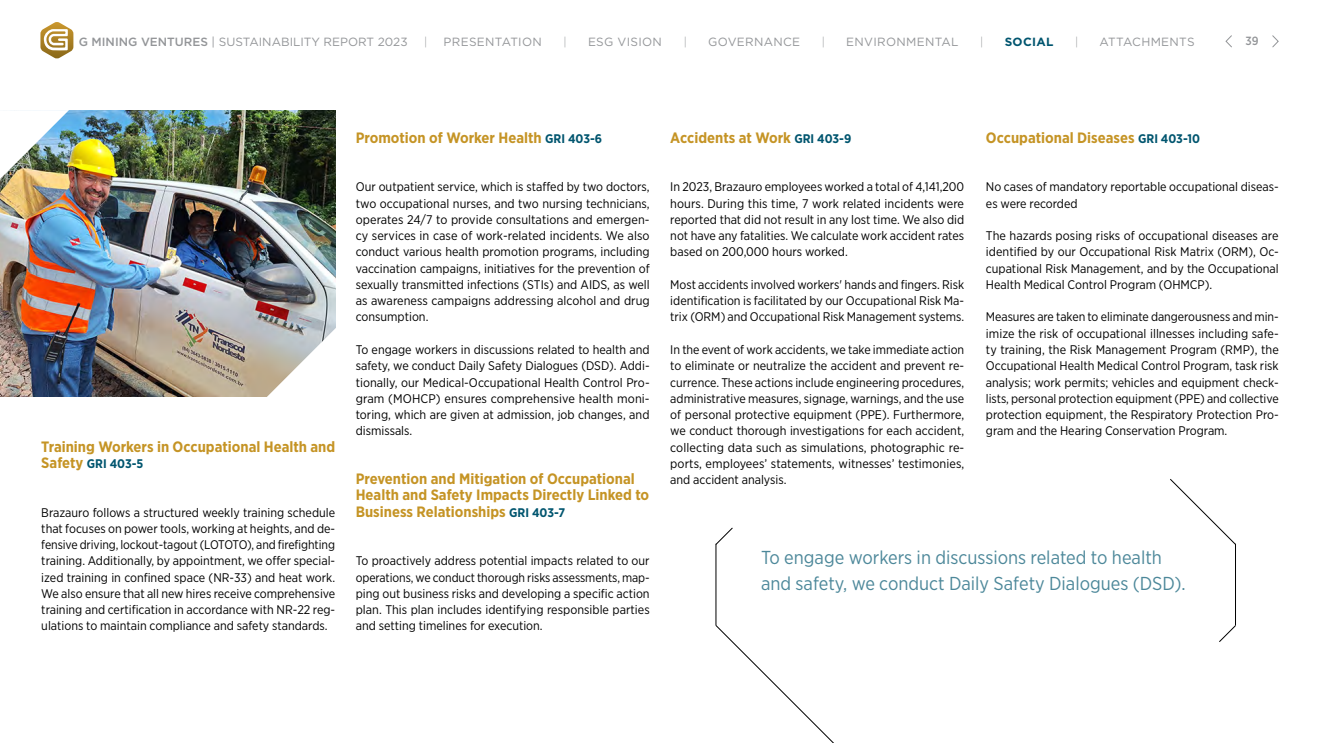
<style>
.page{position:relative;width:1320px;height:743px;background:#fff}
.page>*{position:absolute;margin:0;border:0;box-sizing:border-box;transform-origin:0 0}
.t1{font:18.75px/26.2px "Gotham Narrow";color:#4d889a}
.t2{font:700 15px/16.2px "Gotham Narrow";color:#c59425}
.t3{font:12.5px/16.2px "Gotham Narrow";color:#000;text-align:justify}
.t4{font:700 12.5px "Gotham Narrow";color:#00556f}
.t5{font:11.88px "Gotham";letter-spacing:.025em;color:#939598}
.t6{font:11.88px "Gotham";color:#939598}
.t7{font:300 11.88px "Gotham Narrow";color:#939598}
.t8{font:700 11.88px "Gotham";letter-spacing:.025em;color:#00556f}
.t9{font:500 11.88px "Gotham Narrow";color:#939598}
.s1{font-weight:500}
.s2{font-size:15px;color:#c59425}
.s3{font-size:12.5px;color:#00556f}
</style>
<div class="page">
<img style="left:0;top:110px;width:335px;height:287px">
<svg style="left:264px;top:327px;width:72px;height:70px"></svg>
<img style="left:0;top:110px;width:69px;height:69px">
<hr style="left:716px;top:543px;width:1px;height:82px;background:#000">
<svg style="left:715px;top:625px;width:118px;height:117px"></svg>
<svg style="left:715px;top:527px;width:18px;height:18px"></svg>
<hr style="left:1235px;top:543px;width:1px;height:82px;background:#000">
<svg style="left:1219px;top:625px;width:17px;height:17px"></svg>
<svg style="left:1170px;top:479px;width:66px;height:66px"></svg>
<svg style="left:1225px;top:35px;width:7px;height:13px"></svg>
<svg style="left:1272px;top:35px;width:7px;height:13px"></svg>
<svg style="left:40px;top:22px;width:33px;height:37px"></svg>
<p class="t6" style="left:79px;top:34px;width:330px"><span class="s1">G MINING VENTURES</span> | SUSTAINABILITY REPORT 2023</p>
<p class="t7" style="left:424px;top:34px;width:5px">|</p>
<p class="t5" style="left:444px;top:34px;width:100px">PRESENTATION</p>
<p class="t7" style="left:563px;top:34px;width:5px">|</p>
<p class="t5" style="left:588px;top:34px;width:75px">ESG VISION</p>
<p class="t7" style="left:684px;top:34px;width:5px">|</p>
<p class="t5" style="left:708px;top:34px;width:93px">GOVERNANCE</p>
<p class="t7" style="left:822px;top:34px;width:5px">|</p>
<p class="t5" style="left:846px;top:34px;width:114px">ENVIRONMENTAL</p>
<p class="t7" style="left:980px;top:34px;width:5px">|</p>
<p class="t8" style="left:1005px;top:33px;width:50px">SOCIAL</p>
<p class="t7" style="left:1075px;top:34px;width:5px">|</p>
<p class="t5" style="left:1100px;top:34px;width:96px">ATTACHMENTS</p>
<p class="t9" style="left:1246px;top:34px;width:15px">39</p>
<p class="t2" style="left:41px;top:438px;width:295px">Training Workers in Occupational Health and</p>
<p class="t4" style="left:41px;top:455px;width:104px"><span class="s2">Safety</span> GRI 403-5</p>
<p class="t3" style="left:41px;top:503px;width:296px">Brazauro follows a structured weekly training schedule that focuses on power tools, working at heights, and de&shy;fensive driving, lockout-tagout (LOTOTO), and firefighting training. Additionally, by appointment, we offer special&shy;ized training in confined space (NR-33) and heat work.<br>We also ensure that all new hires receive comprehensive training and certification in accordance with NR-22 reg&shy;ulations to maintain compliance and safety standards.</p>
<p class="t2" style="left:356px;top:129px;width:248px">Promotion of Worker Health <span class="s3">GRI 403-6</span></p>
<p class="t3" style="left:356px;top:178px;width:295px">Our outpatient service, which is staffed by two doctors, two occupational nurses, and two nursing technicians, operates 24/7 to provide consultations and emergen&shy;cy services in case of work-related incidents. We also conduct various health promotion programs, including vaccination campaigns, initiatives for the prevention of sexually transmitted infections (STIs) and AIDS, as well as awareness campaigns addressing alcohol and drug consumption.</p>
<p class="t3" style="left:356px;top:341px;width:295px">To engage workers in discussions related to health and safety, we conduct Daily Safety Dialogues (DSD). Addi&shy;tionally, our Medical-Occupational Health Control Pro&shy;gram (MOHCP) ensures comprehensive health moni&shy;toring, which are given at admission, job changes, and dismissals.</p>
<p class="t2" style="left:356px;top:470px;width:295px">Prevention and Mitigation of Occupational<br>Health and Safety Impacts Directly Linked to<br>Business Relationships <span class="s3">GRI 403-7</span></p>
<p class="t3" style="left:356px;top:552px;width:295px">To proactively address potential impacts related to our operations, we conduct thorough risks assessments, map&shy;ping out business risks and developing a specific action plan. This plan includes identifying responsible parties and setting timelines for execution.</p>
<p class="t2" style="left:670px;top:129px;width:183px">Accidents at Work <span class="s3">GRI 403-9</span></p>
<p class="t3" style="left:670px;top:178px;width:295px">In 2023, Brazauro employees worked a total of 4,141,200 hours. During this time, 7 work related incidents were reported that did not result in any lost time. We also did not have any fatalities. We calculate work accident rates based on 200,000 hours worked.</p>
<p class="t3" style="left:670px;top:276px;width:296px">Most accidents involved workers' hands and fingers. Risk identification is facilitated by our Occupational Risk Ma&shy;trix (ORM) and Occupational Risk Management systems.</p>
<p class="t3" style="left:670px;top:341px;width:296px">In the event of work accidents, we take immediate action to eliminate or neutralize the accident and prevent re&shy;currence. These actions include engineering procedures, administrative measures, signage, warnings, and the use of personal protective equipment (PPE). Furthermore, we conduct thorough investigations for each accident, collecting data such as simulations, photographic re&shy;ports, employees’ statements, witnesses’ testimonies, and accident analysis.</p>
<p class="t2" style="left:986px;top:129px;width:216px">Occupational Diseases <span class="s3">GRI 403-10</span></p>
<p class="t3" style="left:986px;top:178px;width:294px">No cases of mandatory reportable occupational diseas&shy;es were recorded</p>
<p class="t3" style="left:986px;top:227px;width:294px">The hazards posing risks of occupational diseases are identified by our Occupational Risk Matrix (ORM), Oc&shy;cupational Risk Management, and by the Occupational Health Medical Control Program (OHMCP).</p>
<p class="t3" style="left:986px;top:308px;width:294px">Measures are taken to eliminate dangerousness and min&shy;imize the risk of occupational illnesses including safe&shy;ty training, the Risk Management Program (RMP), the Occupational Health Medical Control Program, task risk analysis; work permits; vehicles and equipment check&shy;lists, personal protection equipment (PPE) and collective protection equipment, the Respiratory Protection Pro&shy;gram and the Hearing Conservation Program.</p>
<h1 class="t1" style="left:761px;top:543px;width:426px">To engage workers in discussions related to health and safety, we conduct Daily Safety Dialogues (DSD).</h1>
</div>
